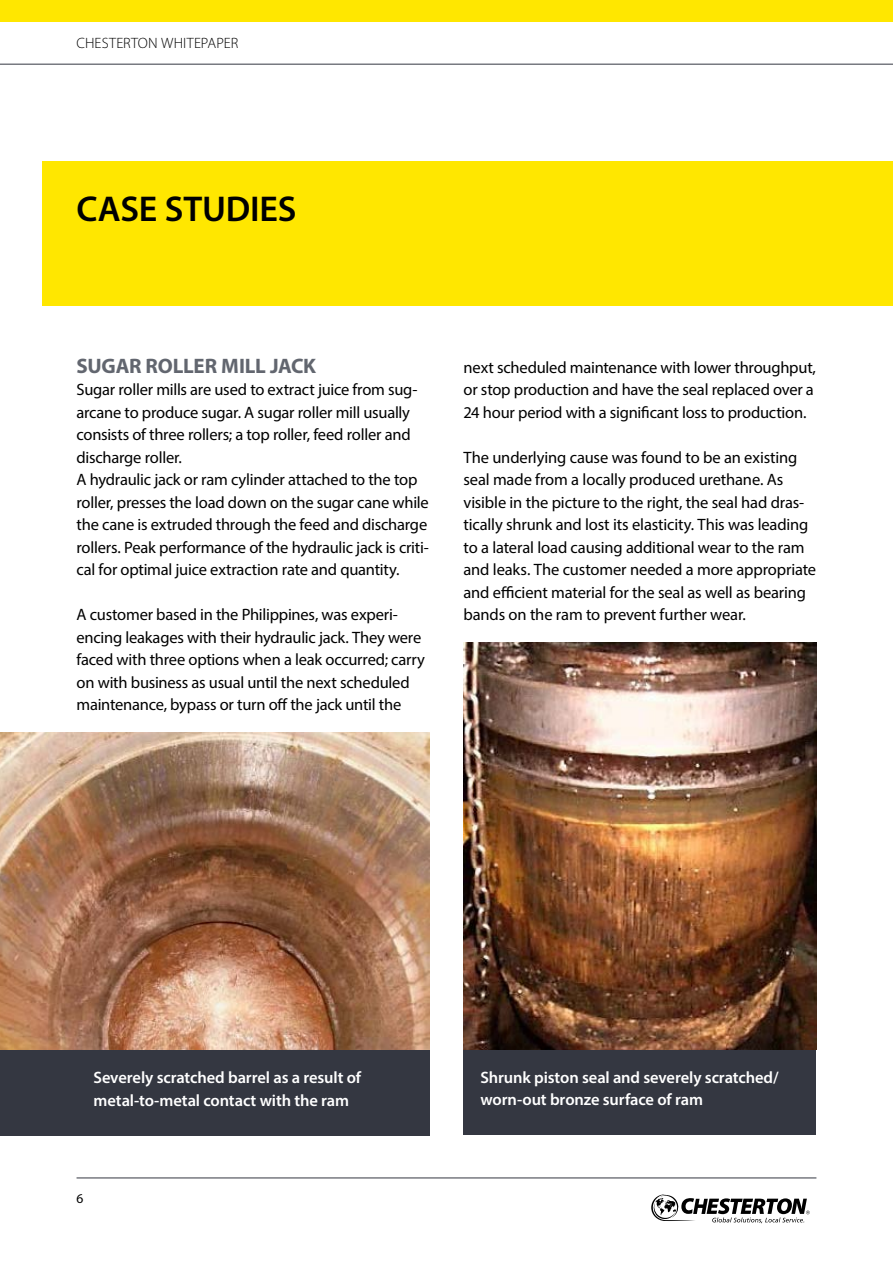
<style>
.page{position:relative;width:893px;height:1263px;background:#fff}
.page>*{position:absolute;margin:0;border:0;box-sizing:border-box;transform-origin:0 0}
.Copy_Headline{font:600 36px "Myriad Pro";letter-spacing:-.005em;color:#000}
.Paragraph_Style_1{font:700 21px "Myriad Pro";letter-spacing:-.01em;color:#62666f}
.Copy_Text{font:16.5px/22.5px "Myriad Pro";letter-spacing:-.01em;color:#000}
.Pic_Headline{font:600 16.5px/22.5px "Myriad Pro";letter-spacing:-.005em;color:#fff}
.t1{font:300 15px "Myriad Pro";letter-spacing:.005em;color:#000}
.t2{font:13.5px "Myriad Pro";color:#000}
</style>
<div class="page">
<div style="left:0;top:0;width:893px;height:21px;background:#ffe700"></div>
<hr style="left:77px;top:1177px;width:739px;height:1px;background:#343741">
<hr style="left:0;top:64px;width:893px;height:1px;background:#343741">
<svg style="left:651px;top:1194px;width:159px;height:29px"></svg>
<div style="left:463px;top:1045px;width:353px;height:89px;background:#343741"></div>
<img style="left:463px;top:643px;width:353px;height:406px">
<div style="left:0;top:1045px;width:429px;height:90px;background:#343741"></div>
<img style="left:0;top:733px;width:429px;height:316px">
<div style="left:43px;top:162px;width:850px;height:144px;background:#ffe700"></div>
<p class="t1" style="left:77px;top:35px;width:163px">CHESTERTON WHITEPAPER</p>
<p class="Copy_Headline" style="left:77px;top:186px;width:221px">CASE STUDIES</p>
<p class="Paragraph_Style_1" style="left:77px;top:352px;width:241px">SUGAR ROLLER MILL JACK</p>
<p class="Copy_Text" style="left:77px;top:378px;width:342px">Sugar roller mills are used to extract juice from sug&shy;arcane to produce sugar. A sugar roller mill usually consists of three rollers; a top roller, feed roller and discharge roller.</p>
<p class="Copy_Text" style="left:77px;top:468px;width:354px">A hydraulic jack or ram cylinder attached to the top roller, presses the load down on the sugar cane while the cane is extruded through the feed and discharge rollers. Peak performance of the hydraulic jack is criti&shy;cal for optimal juice extraction rate and quantity.</p>
<p class="Copy_Text" style="left:77px;top:603px;width:350px">A customer based in the Philippines, was experi&shy;encing leakages with their hydraulic jack. They were faced with three options when a leak occurred; carry on with business as usual until the next scheduled maintenance, bypass or turn off the jack until the</p>
<p class="Copy_Text" style="left:463px;top:356px;width:354px">next scheduled maintenance with lower throughput, or stop production and have the seal replaced over a<br>24 hour period with a significant loss to production.</p>
<p class="Copy_Text" style="left:463px;top:446px;width:354px">The underlying cause was found to be an existing seal made from a locally produced urethane. As visible in the picture to the right, the seal had dras&shy;tically shrunk and lost its elasticity. This was leading to a lateral load causing additional wear to the ram and leaks. The customer needed a more appropriate and efficient material for the seal as well as bearing bands on the ram to prevent further wear.</p>
<p class="Pic_Headline" style="left:94px;top:1066px;width:269px">Severely scratched barrel as a result of metal-to-metal contact with the ram</p>
<p class="t2" style="left:77px;top:1190px;width:8px">6</p>
<p class="Pic_Headline" style="left:480px;top:1065px;width:300px">Shrunk piston seal and severely scratched/ worn-out bronze surface of ram</p>
</div>
